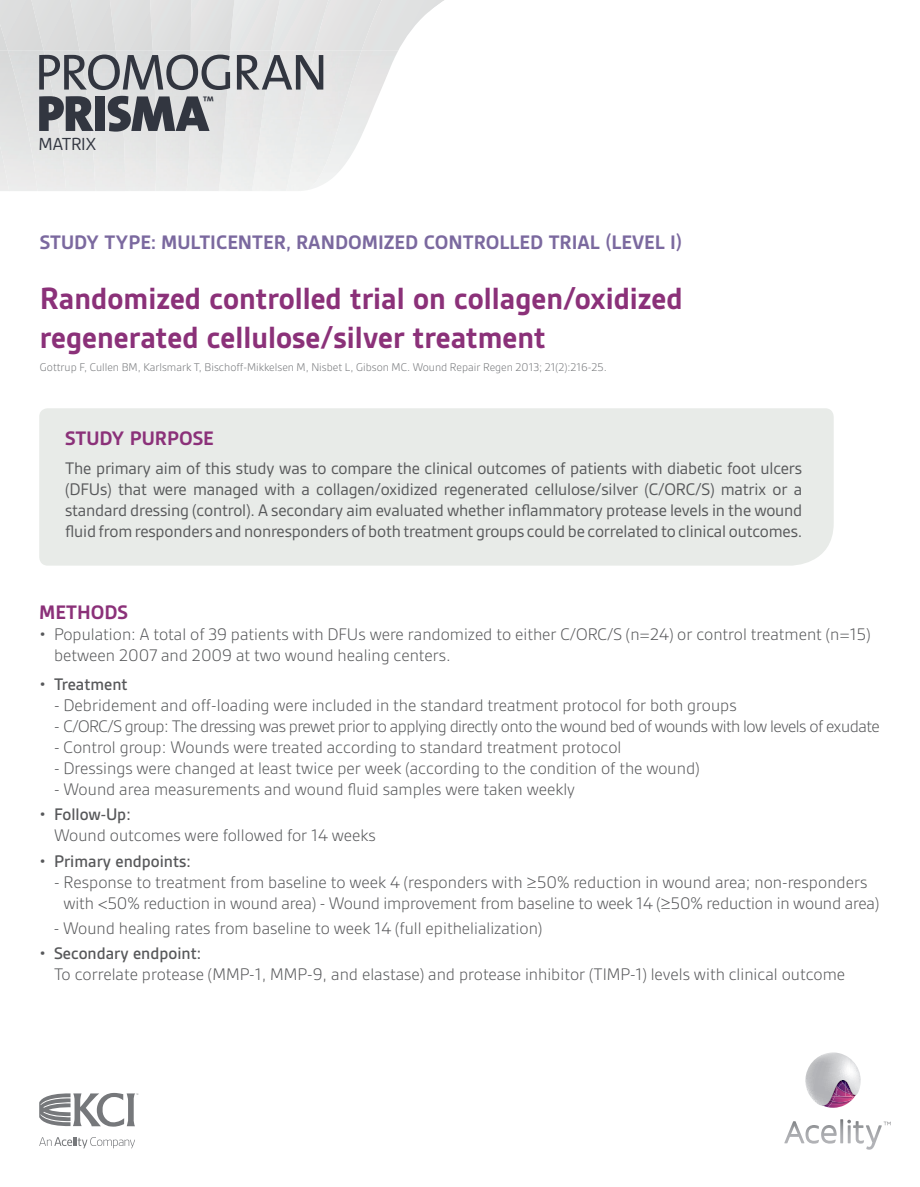
<style>
.page{position:relative;width:920px;height:1187px;background:#fff}
.page>*{position:absolute;margin:0;border:0;box-sizing:border-box;transform-origin:0 0}
.t1{font:51.15px "The Sans Caps";letter-spacing:-.03em;color:#323640}
.t2{font:51.15px "The Sans Black Caps";letter-spacing:-.015em;color:#323640}
.t3{font:700 33px/39px "Gesta";color:#8b3179}
.t4{font:700 21px "Gesta";color:#7b699f}
.t5{font:700 21px "Gesta";color:#8b3179}
.t6{font:18.75px "Gesta";letter-spacing:-.02em;color:#323640}
.t7{font:300 18px/21px "Gesta";color:#57585a}
.t8{font:18px/21px "Gesta";letter-spacing:-.01em;color:#57585a;text-align:justify}
.t9{font:300 18px "Gesta";letter-spacing:-.03em;color:#57585a}
.t10{font:500 18px "Gesta";color:#57585a}
.t11{font:17.1px "The Sans Caps";color:#323640}
.t12{font:300 12px "Gesta";color:#76787b}
.s1{font-weight:300}
.s2{font-weight:500}
</style>
<div class="page">
<div style="left:39px;top:408px;width:794px;height:157px;background:#e8ebe8"></div>
<svg style="left:805px;top:1052px;width:56px;height:56px"></svg>
<svg style="left:784px;top:1119px;width:106px;height:30px"></svg>
<svg style="left:39px;top:1137px;width:96px;height:11px"></svg>
<svg style="left:39px;top:1093px;width:99px;height:33px"></svg>
<svg style="left:0;top:0;width:444px;height:191px"></svg>
<h1 class="t1" style="left:35px;top:30px;width:294px">PROMOGRAN</h1>
<h1 class="t2" style="left:37px;top:70px;width:174px">PRISMA</h1>
<p class="t6" style="left:39px;top:133px;width:59px">MATRIX</p>
<p class="t11" style="left:202px;top:88px;width:13px">™</p>
<p class="t4" style="left:40px;top:230px;width:643px">STUDY TYPE: MULTICENTER, RANDOMIZED CONTROLLED TRIAL (LEVEL I)</p>
<h2 class="t3" style="left:40px;top:279px;width:644px">Randomized controlled trial on collagen/oxidized regenerated cellulose/silver treatment</h2>
<p class="t12" style="left:40px;top:360px;width:568px">Gottrup F, Cullen BM, Karlsmark T, Bischoff-Mikkelsen M, Nisbet L, Gibson MC. Wound Repair Regen 2013; 21(2):216-25.</p>
<p class="t5" style="left:65px;top:426px;width:150px">STUDY PURPOSE</p>
<p class="t8" style="left:65px;top:458px;width:738px">The primary aim of this study was to compare the clinical outcomes of patients with diabetic foot ulcers (DFUs) that were managed with a collagen/oxidized regenerated cellulose/silver (C/ORC/S) matrix or a standard dressing (control). A secondary aim evaluated whether inflammatory protease levels in the wound fluid from responders and nonresponders of both treatment groups could be correlated to clinical outcomes.</p>
<p class="t5" style="left:39px;top:600px;width:90px">METHODS</p>
<p class="t7" style="left:54px;top:623px;width:817px;text-indent:-15px">• Population: A total of 39 patients with DFUs were randomized to either C/ORC/S (n=24) or control treatment (n=15) between 2007 and 2009 at two wound healing centers.</p>
<p class="t10" style="left:39px;top:674px;width:90px"><span class="s1">•</span> Treatment</p>
<p class="t7" style="left:54px;top:694px;width:684px">- Debridement and off-loading were included in the standard treatment protocol for both groups</p>
<p class="t9" style="left:54px;top:716px;width:827px">- C/ORC/S group: The dressing was prewet prior to applying directly onto the wound bed of wounds with low levels of exudate</p>
<p class="t7" style="left:54px;top:736px;width:568px">- Control group: Wounds were treated according to standard treatment protocol</p>
<p class="t7" style="left:54px;top:757px;width:647px">- Dressings were changed at least twice per week (according to the condition of the wound)</p>
<p class="t7" style="left:54px;top:778px;width:522px">- Wound area measurements and wound fluid samples were taken weekly</p>
<p class="t7" style="left:54px;top:804px;width:323px;text-indent:-15px">• <span class="s2">Follow-Up:<br></span>Wound outcomes were followed for 14 weeks</p>
<p class="t10" style="left:39px;top:850px;width:153px"><span class="s1">•</span> Primary endpoints:</p>
<p class="t7" style="left:64px;top:871px;width:817px;text-indent:-9px">- Response to treatment from baseline to week 4 (responders with ≥50% reduction in wound area; non-responders with &lt;50% reduction in wound area) - Wound improvement from baseline to week 14 (≥50% reduction in wound area)</p>
<p class="t7" style="left:54px;top:917px;width:490px">- Wound healing rates from baseline to week 14 (full epithelialization)</p>
<p class="t7" style="left:54px;top:942px;width:792px;text-indent:-15px">• <span class="s2">Secondary endpoint:<br></span>To correlate protease (MMP-1, MMP-9, and elastase) and protease inhibitor (TIMP-1) levels with clinical outcome</p>
</div>
